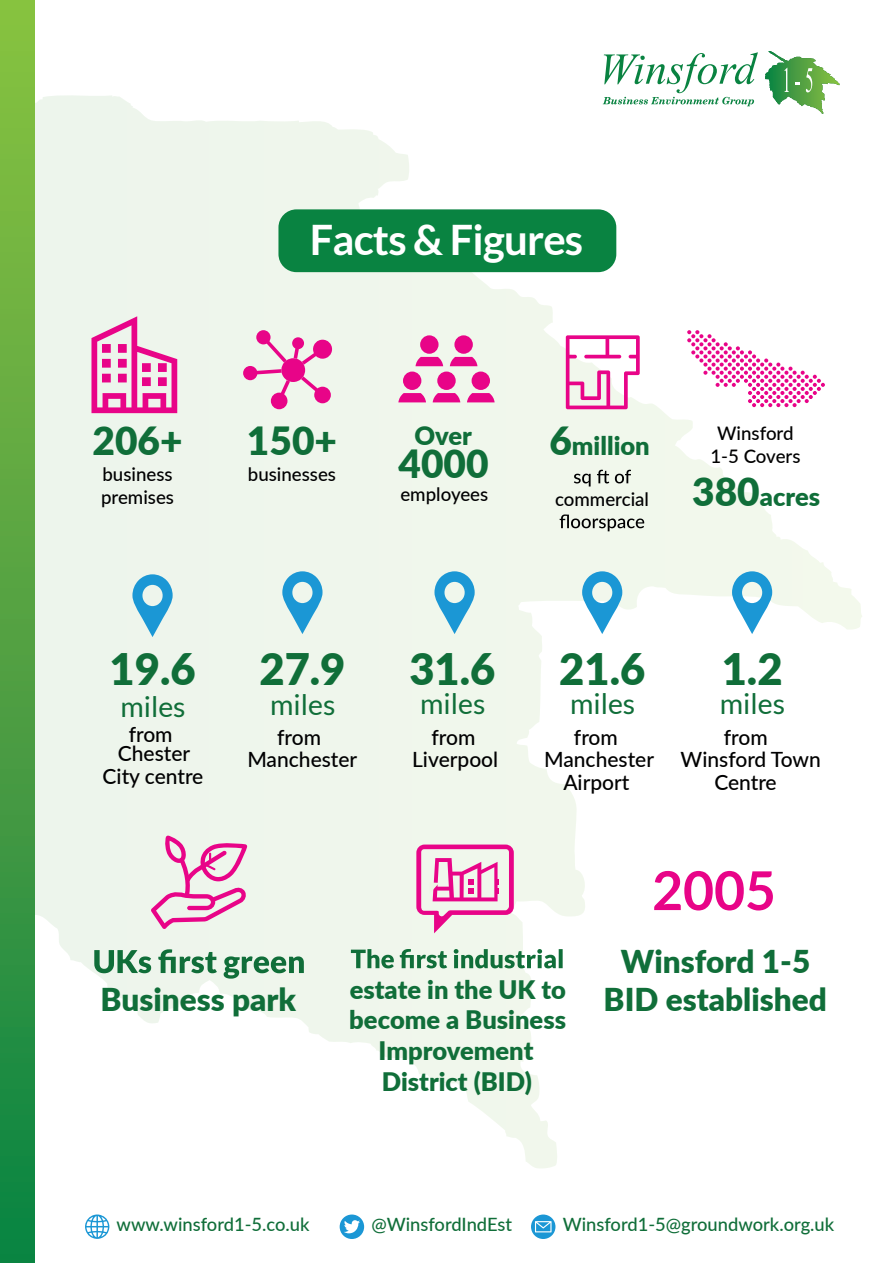
<style>
.page{position:relative;width:893px;height:1263px;background:#fff}
.page>*{position:absolute;margin:0;border:0;box-sizing:border-box;transform-origin:0 0}
.t1{font:700 53.55px "Lato";color:#e80488}
.t2{font:900 43.5px "Lato";color:#106e39}
.t3{font:700 42px "Lato";letter-spacing:-.02em;color:#fff}
.t4{font:900 38.85px "Lato";color:#106e39}
.t5{font:900 31.5px/37.8px "Lato";color:#106e39;text-align:center}
.t6{font:28.5px "Lato";color:#106e39}
.t7{font:900 25.5px/30.6px "Lato";color:#106e39;text-align:center}
.t8{font:500 21px/22.4px "Lato";color:#000001;text-align:center}
.t9{font:500 18.75px/22.4px "Lato";color:#000001}
.t10{font:500 18.3px "Lato";color:#106e39}
.s1{font-size:38.85px}
.s2{font-weight:900;font-size:38.85px;color:#106e39}
.s3{font-weight:900;font-size:25.5px;color:#106e39}
</style>
<div class="page">
<svg style="left:85px;top:1214px;width:24px;height:25px"></svg>
<div style="left:340px;top:1214px;width:24px;height:25px;background:#1b97d5;border-radius:50%"></div>
<svg style="left:344px;top:1220px;width:16px;height:13px"></svg>
<svg style="left:531px;top:1214px;width:24px;height:25px"></svg>
<svg style="left:535px;top:1221px;width:16px;height:11px"></svg>
<svg style="left:765px;top:51px;width:75px;height:63px"></svg>
<svg style="left:603px;top:52px;width:155px;height:54px"></svg>
<svg style="left:91px;top:316px;width:86px;height:97px;background:#eb98c5"></svg>
<svg style="left:574px;top:470px;width:57px;height:16px"></svg>
<svg style="left:560px;top:514px;width:84px;height:17px"></svg>
<svg style="left:243px;top:330px;width:89px;height:79px;background:#ecb2d0"></svg>
<svg style="left:450px;top:357px;width:27px;height:9px"></svg>
<div style="left:437px;top:372px;width:19px;height:18px;background:#e80488;border-radius:50%"></div>
<div style="left:454px;top:335px;width:19px;height:19px;background:#e80488;border-radius:50%"></div>
<svg style="left:433px;top:393px;width:27px;height:9px"></svg>
<div style="left:420px;top:335px;width:19px;height:19px;background:#e80488;border-radius:50%"></div>
<svg style="left:415px;top:357px;width:28px;height:9px"></svg>
<div style="left:403px;top:372px;width:18px;height:18px;background:#e80488;border-radius:50%"></div>
<div style="left:472px;top:372px;width:18px;height:18px;background:#e80488;border-radius:50%"></div>
<svg style="left:467px;top:393px;width:28px;height:9px"></svg>
<svg style="left:398px;top:393px;width:28px;height:9px"></svg>
<svg style="left:566px;top:335px;width:74px;height:74px"></svg>
<svg style="left:687px;top:330px;width:138px;height:77px"></svg>
<svg style="left:132px;top:574px;width:41px;height:63px;background:#86c6e0"></svg>
<svg style="left:282px;top:571px;width:41px;height:63px;background:#87c7e0"></svg>
<svg style="left:434px;top:571px;width:41px;height:63px;background:#87c7e0"></svg>
<svg style="left:582px;top:571px;width:40px;height:63px"></svg>
<svg style="left:732px;top:571px;width:40px;height:63px"></svg>
<svg style="left:151px;top:835px;width:96px;height:94px;background:#ecbad3"></svg>
<svg style="left:94px;top:949px;width:210px;height:30px;background:#a4c8b0"></svg>
<svg style="left:351px;top:949px;width:212px;height:19px;background:#94bea3"></svg>
<div style="left:278px;top:209px;width:338px;height:63px;background:#098341;border-radius:18px"></div>
<svg style="left:416px;top:844px;width:98px;height:89px;background:#eda9cc"></svg>
<div style="left:0;top:0;width:34px;height:1263px;background:linear-gradient(to bottom,#8fc240,#0f8243)"></div>
<h3 class="t3" style="left:310px;top:215px;width:275px">Facts &amp; Figures</h3>
<h3 class="t4" style="left:92px;top:412px;width:92px">206+</h3>
<p class="t9" style="left:101px;top:462px;width:74px">business premises</p>
<h3 class="t4" style="left:247px;top:412px;width:92px">150+</h3>
<p class="t9" style="left:248px;top:462px;width:90px">businesses</p>
<p class="t7" style="left:414px;top:419px;width:59px">Over</p>
<h3 class="t4" style="left:399px;top:434px;width:92px">4000</h3>
<p class="t9" style="left:400px;top:483px;width:89px">employees</p>
<p class="t9" style="left:710px;top:422px;width:92px;text-align:center">Winsford<br>1-5 Covers</p>
<p class="t7" style="left:549px;top:430px;width:102px"><span class="s1">6</span>million</p>
<p class="t9" style="left:555px;top:487px;width:267px">commercial <span class="s2">380</span><span class="s3">acres</span></p>
<h2 class="t2" style="left:110px;top:637px;width:88px">19.6</h2>
<h3 class="t6" style="left:120px;top:690px;width:67px">miles</h3>
<p class="t8" style="left:118px;top:723px;width:74px;line-height:19.5px">from<br>Chester</p>
<p class="t8" style="left:103px;top:764px;width:102px">City centre</p>
<h2 class="t2" style="left:259px;top:637px;width:88px">27.9</h2>
<h3 class="t6" style="left:270px;top:689px;width:67px">miles</h3>
<p class="t8" style="left:247px;top:725px;width:111px">from<br>Manchester</p>
<h2 class="t2" style="left:409px;top:637px;width:88px">31.6</h2>
<h3 class="t6" style="left:420px;top:687px;width:67px">miles</h3>
<p class="t8" style="left:412px;top:725px;width:88px">from<br>Liverpool</p>
<h2 class="t2" style="left:559px;top:637px;width:88px">21.6</h2>
<h3 class="t6" style="left:570px;top:687px;width:67px">miles</h3>
<p class="t8" style="left:544px;top:725px;width:111px">from<br>Manchester<br>Airport</p>
<h2 class="t2" style="left:722px;top:637px;width:62px">1.2</h2>
<h3 class="t6" style="left:720px;top:687px;width:67px">miles</h3>
<p class="t8" style="left:681px;top:725px;width:142px">from<br>Winsford Town<br>Centre</p>
<h1 class="t1" style="left:652px;top:860px;width:126px">2005</h1>
<h3 class="t5" style="left:100px;top:979px;width:197px">Business park</h3>
<p class="t7" style="left:349px;top:973px;width:218px">estate in the UK to become a Business<br>Improvement<br>District (BID)</p>
<h3 class="t5" style="left:604px;top:941px;width:225px">Winsford 1-5<br>BID established</h3>
<p class="t10" style="left:117px;top:1211px;width:195px">www.winsford1-5.co.uk</p>
<p class="t10" style="left:371px;top:1211px;width:142px">@WinsfordIndEst</p>
<p class="t10" style="left:563px;top:1211px;width:273px">Winsford1-5@groundwork.org.uk</p>
</div>
